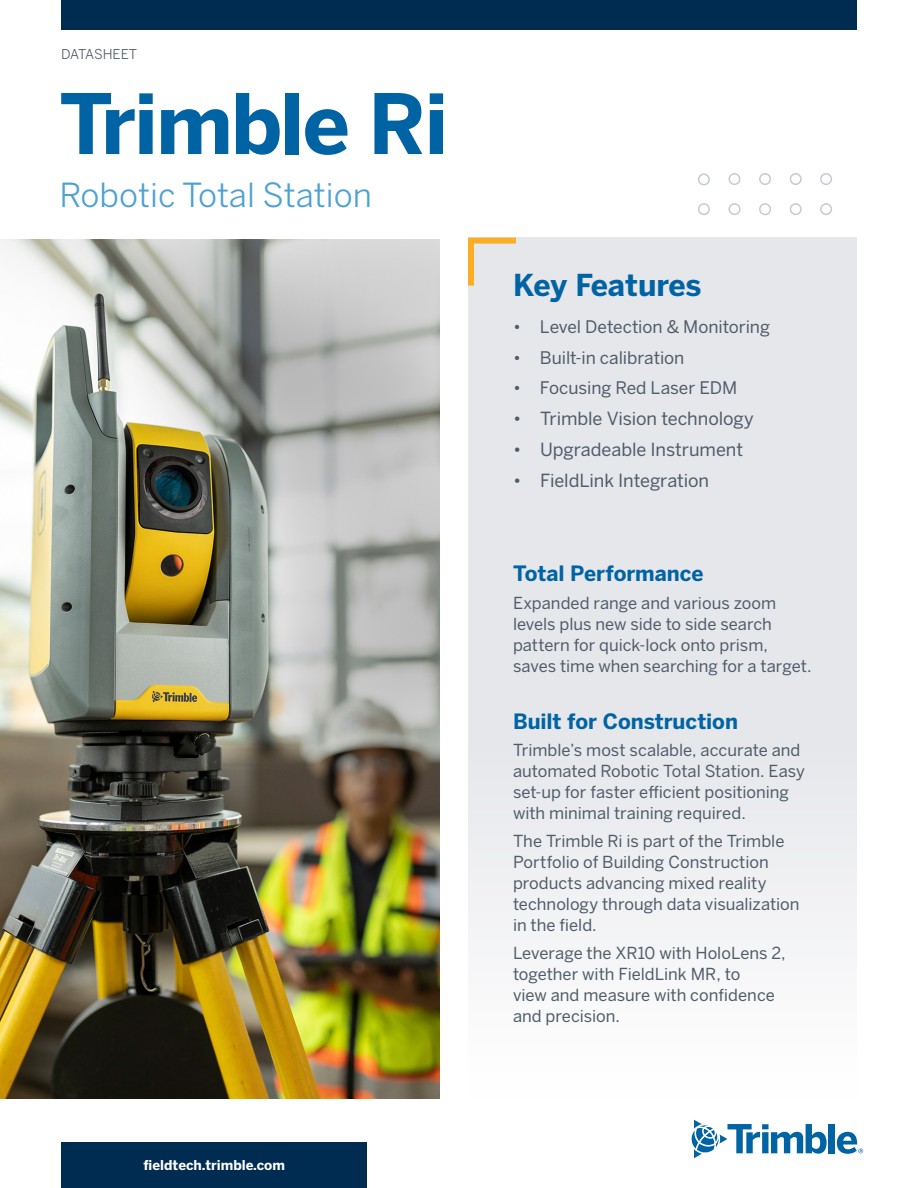
<style>
.page{position:relative;width:918px;height:1188px;background:#fff}
.page>*{position:absolute;margin:0;border:0;box-sizing:border-box;transform-origin:0 0}
.t1{font:700 82.5px "Benton Sans";letter-spacing:-.025em;color:#0063a3}
.t2{font:33px "Benton Sans";color:#4da2d3}
.t3{font:700 30px "Benton Sans";letter-spacing:-.01em;color:#0063a3}
.t4{font:700 21px "Benton Sans";letter-spacing:-.005em;color:#0063a3}
.t5{font:18px "Benton Sans";letter-spacing:-.005em;color:#505c6b}
.t6{font:17.25px "Benton Sans";letter-spacing:-.005em;color:#505c6b}
.t7{font:16.5px/21px "Benton Sans";color:#505c6b}
.t8{font:700 13.5px "Benton Sans";color:#fff}
.t9{font:13.5px "Benton Sans";letter-spacing:-.01em;color:#505c6b}
</style>
<div class="page">
<div style="left:468px;top:238px;width:389px;height:861px;background:linear-gradient(to bottom,#e0e1e6,#f7f7f8)"></div>
<div style="left:829px;top:1124px;width:6px;height:29px;background:#0063a3"></div>
<svg style="left:837px;top:1132px;width:26px;height:22px"></svg>
<svg style="left:692px;top:1120px;width:135px;height:38px"></svg>
<div style="left:61px;top:0;width:796px;height:30px;background:#002c52"></div>
<div style="left:61px;top:1143px;width:306px;height:45px;background:#002c52"></div>
<div style="left:820px;top:203px;width:12px;height:12px;border:2px solid #c5cad3;border-radius:50%"></div>
<div style="left:820px;top:173px;width:12px;height:12px;border:2px solid #c5cad3;border-radius:50%"></div>
<div style="left:790px;top:203px;width:12px;height:12px;border:2px solid #c5cad3;border-radius:50%"></div>
<div style="left:790px;top:173px;width:12px;height:12px;border:2px solid #c5cad3;border-radius:50%"></div>
<div style="left:759px;top:203px;width:12px;height:12px;border:2px solid #c5cad3;border-radius:50%"></div>
<div style="left:759px;top:173px;width:12px;height:12px;border:2px solid #c5cad3;border-radius:50%"></div>
<div style="left:728px;top:203px;width:12px;height:12px;border:2px solid #c5cad3;border-radius:50%"></div>
<div style="left:728px;top:173px;width:12px;height:12px;border:2px solid #c5cad3;border-radius:50%"></div>
<div style="left:698px;top:203px;width:12px;height:12px;border:2px solid #c5cad3;border-radius:50%"></div>
<div style="left:698px;top:173px;width:12px;height:12px;border:2px solid #c5cad3;border-radius:50%"></div>
<svg style="left:468px;top:237px;width:54px;height:55px;background:#e9dcc7"></svg>
<img style="left:0;top:239px;width:440px;height:860px">
<p class="t9" style="left:61px;top:45px;width:78px">DATASHEET</p>
<h1 class="t1" style="left:59px;top:63px;width:391px">Trimble Ri</h1>
<h2 class="t2" style="left:59px;top:172px;width:314px">Robotic Total Station</h2>
<p class="t8" style="left:143px;top:1155px;width:143px">fieldtech.trimble.com</p>
<h3 class="t3" style="left:513px;top:263px;width:190px">Key Features</h3>
<p class="t6" style="left:513px;top:314px;width:258px">• Level Detection &amp; Monitoring</p>
<p class="t6" style="left:513px;top:345px;width:173px">• Built-in calibration</p>
<p class="t6" style="left:513px;top:376px;width:226px">• Focusing Red Laser EDM</p>
<p class="t5" style="left:513px;top:406px;width:242px">• Trimble Vision technology</p>
<p class="t5" style="left:513px;top:436px;width:232px">• Upgradeable Instrument</p>
<p class="t5" style="left:513px;top:467px;width:198px">• FieldLink Integration</p>
<p class="t4" style="left:513px;top:558px;width:192px">Total Performance</p>
<p class="t7" style="left:513px;top:591px;width:300px">Expanded range and various zoom levels plus new side to side search pattern for quick-lock onto prism, saves time when searching for a target.</p>
<p class="t4" style="left:513px;top:706px;width:227px">Built for Construction</p>
<p class="t7" style="left:513px;top:739px;width:293px">Trimble’s most scalable, accurate and automated Robotic Total Station. Easy set-up for faster efficient positioning with minimal training required.</p>
<p class="t7" style="left:513px;top:830px;width:288px">The Trimble Ri is part of the Trimble<br>Portfolio of Building Construction products advancing mixed reality technology through data visualization in the field.</p>
<p class="t7" style="left:513px;top:942px;width:274px">Leverage the XR10 with HoloLens 2, together with FieldLink MR, to<br>view and measure with confidence and precision.</p>
</div>
